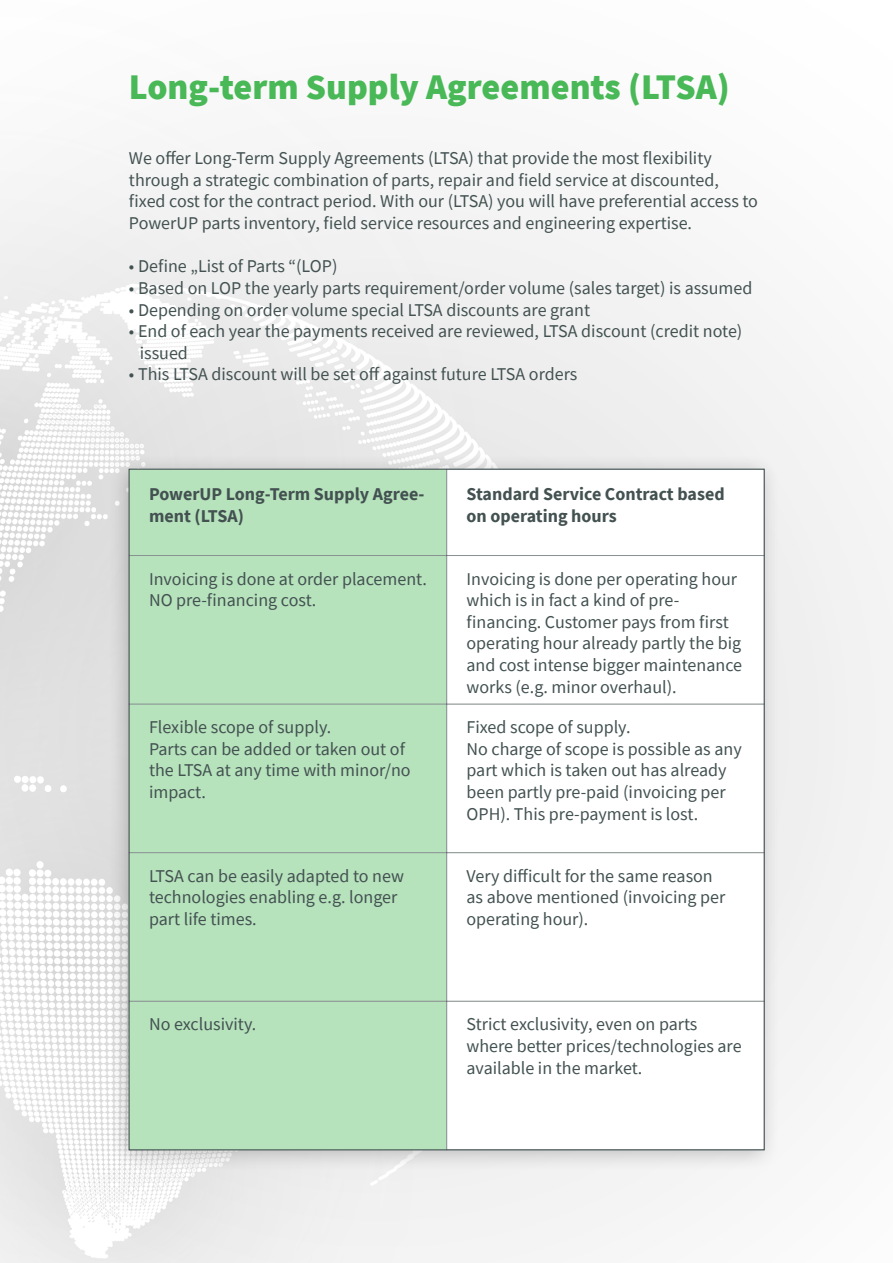
<style>
.page{position:relative;width:893px;height:1263px;background:#fff}
.page>*{position:absolute;margin:0;border:0;box-sizing:border-box;transform-origin:0 0}
.t1{font:900 36px "Source Sans Pro";color:#49b857}
.t2{font:18px/21.6px "Source Sans Pro";color:#435151}
.t3{font:700 18px/21.6px "Source Sans Pro";color:#435151}
</style>
<div class="page">
<img style="left:0;top:160px;width:893px;height:1103px">
<div style="left:107px;top:453px;width:673px;height:719px;background:#231f20;opacity:.25"></div>
<div style="left:129px;top:469px;width:635px;height:681px;background:#fff"></div>
<div style="left:129px;top:469px;width:318px;height:87px;background:#b6e2bc;border:1px solid #435151"></div>
<div style="left:129px;top:555px;width:318px;height:149px;background:#b6e2bc"></div>
<div style="left:129px;top:704px;width:318px;height:149px;background:#b6e2bc"></div>
<div style="left:129px;top:852px;width:318px;height:149px;background:#b6e2bc"></div>
<div style="left:129px;top:1001px;width:318px;height:149px;background:#b6e2bc;border:1px solid #435151"></div>
<div style="left:446px;top:469px;width:318px;height:87px;border:1px solid #435151"></div>
<div style="left:446px;top:1001px;width:318px;height:149px;border:1px solid #435151"></div>
<p class="t1" style="left:129px;top:63px;width:602px">Long-term Supply Agreements (LTSA)</p>
<p class="t2" style="left:129px;top:147px;width:584px">We offer Long-Term Supply Agreements (LTSA) that provide the most flexibility</p>
<p class="t2" style="left:129px;top:169px;width:631px">through a strategic combination of parts, repair and field service at discounted, fixed cost for the contract period. With our (LTSA) you will have preferential access to<br>PowerUP parts inventory, field service resources and engineering expertise.</p>
<p class="t2" style="left:129px;top:255px;width:210px">• Define „List of Parts “(LOP)</p>
<p class="t2" style="left:129px;top:277px;width:625px">• Based on LOP the yearly parts requirement/order volume (sales target) is assumed</p>
<p class="t2" style="left:129px;top:299px;width:463px">• Depending on order volume special LTSA discounts are grant</p>
<p class="t2" style="left:129px;top:320px;width:615px">• End of each year the payments received are reviewed, LTSA discount (credit note)</p>
<p class="t2" style="left:140px;top:342px;width:50px">issued</p>
<p class="t2" style="left:129px;top:363px;width:450px">• This LTSA discount will be set off against future LTSA orders</p>
<p class="t3" style="left:149px;top:483px;width:277px">PowerUP Long-Term Supply Agree&shy;ment (LTSA)</p>
<p class="t3" style="left:467px;top:483px;width:260px">Standard Service Contract based on operating hours</p>
<p class="t2" style="left:149px;top:568px;width:279px">Invoicing is done at order placement.</p>
<p class="t2" style="left:149px;top:589px;width:169px">NO pre-financing cost.</p>
<p class="t2" style="left:467px;top:568px;width:272px">Invoicing is done per operating hour which is in fact a kind of pre-</p>
<p class="t2" style="left:467px;top:611px;width:277px">financing. Customer pays from first operating hour already partly the big and cost intense bigger maintenance works (e.g. minor overhaul).</p>
<p class="t2" style="left:149px;top:716px;width:184px">Flexible scope of supply.</p>
<p class="t2" style="left:149px;top:738px;width:263px">Parts can be added or taken out of the LTSA at any time with minor/no impact.</p>
<p class="t2" style="left:467px;top:716px;width:165px">Fixed scope of supply.</p>
<p class="t2" style="left:467px;top:738px;width:277px">No charge of scope is possible as any part which is taken out has already been partly pre-paid (invoicing per OPH). This pre-payment is lost.</p>
<p class="t2" style="left:149px;top:865px;width:257px">LTSA can be easily adapted to new technologies enabling e.g. longer part life times.</p>
<p class="t2" style="left:467px;top:865px;width:260px">Very difficult for the same reason as above mentioned (invoicing per operating hour).</p>
<p class="t2" style="left:149px;top:1013px;width:109px">No exclusivity.</p>
<p class="t2" style="left:467px;top:1013px;width:277px">Strict exclusivity, even on parts where better prices/technologies are available in the market.</p>
</div>
